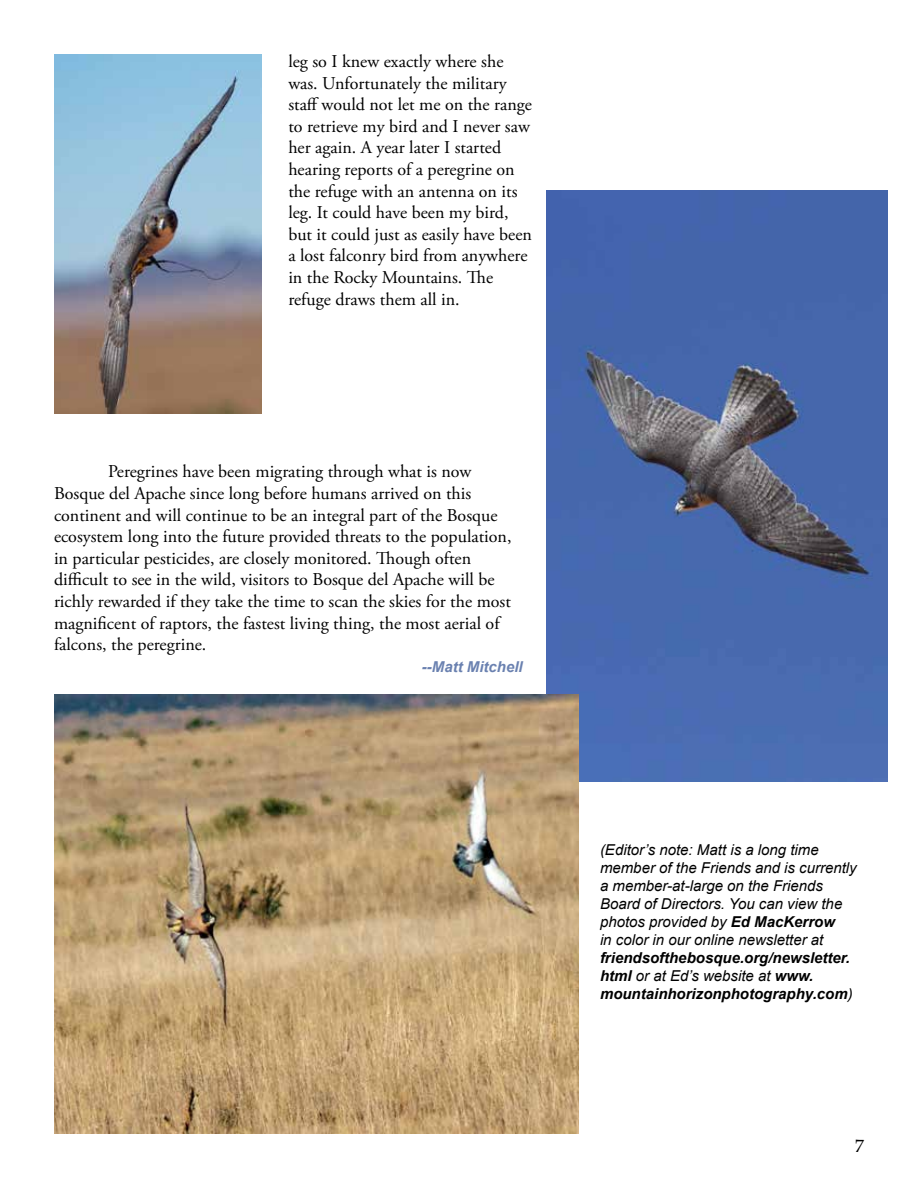
<style>
.page{position:relative;width:918px;height:1188px;background:#fff}
.page>*{position:absolute;margin:0;border:0;box-sizing:border-box;transform-origin:0 0}
.t1{font:18px/21.6px "Adobe Garamond Pro";color:#000}
.t2{font:18px "Palatino Linotype";color:#000}
.t3{font:italic 15px/18px "Arial";color:#000}
.t4{font:italic 700 15px/18px "Arial";color:#000}
.t5{font:italic 700 15px "Arial";color:#6a81b0}
.s1{font-weight:700}
.s2{font-weight:400}
</style>
<div class="page">
<img style="left:54px;top:54px;width:207px;height:360px">
<img style="left:546px;top:190px;width:342px;height:592px">
<img style="left:55px;top:695px;width:524px;height:439px">
<p class="t1" style="left:288px;top:51px;width:245px">leg so I knew exactly where she was. Unfortunately the military staff would not let me on the range to retrieve my bird and I never saw her again. A year later I started hearing reports of a peregrine on the refuge with an antenna on its leg. It could have been my bird, but it could just as easily have been a lost falconry bird from anywhere in the Rocky Mountains. The refuge draws them all in.</p>
<p class="t1" style="left:54px;top:462px;width:459px;text-indent:54px">Peregrines have been migrating through what is now Bosque del Apache since long before humans arrived on this continent and will continue to be an integral part of the Bosque ecosystem long into the future provided threats to the population, in particular pesticides, are closely monitored. Though often difficult to see in the wild, visitors to Bosque del Apache will be richly rewarded if they take the time to scan the skies for the most magnificent of raptors, the fastest living thing, the most aerial of falcons, the peregrine.</p>
<p class="t5" style="left:422px;top:657px;width:102px">--Matt Mitchell</p>
<p class="t3" style="left:600px;top:841px;width:258px">(Editor’s note: Matt is a long time member of the Friends and is currently a member-at-large on the Friends Board of Directors. You can view the photos provided by <span class="s1">Ed MacKerrow<br></span>in color in our online newsletter at</p>
<p class="t4" style="left:600px;top:950px;width:254px">friendsofthebosque.org/newsletter. html <span class="s2">or at Ed’s website at</span> www. mountainhorizonphotography.com<span class="s2">)</span></p>
<p class="t2" style="left:855px;top:1133px;width:10px">7</p>
</div>
